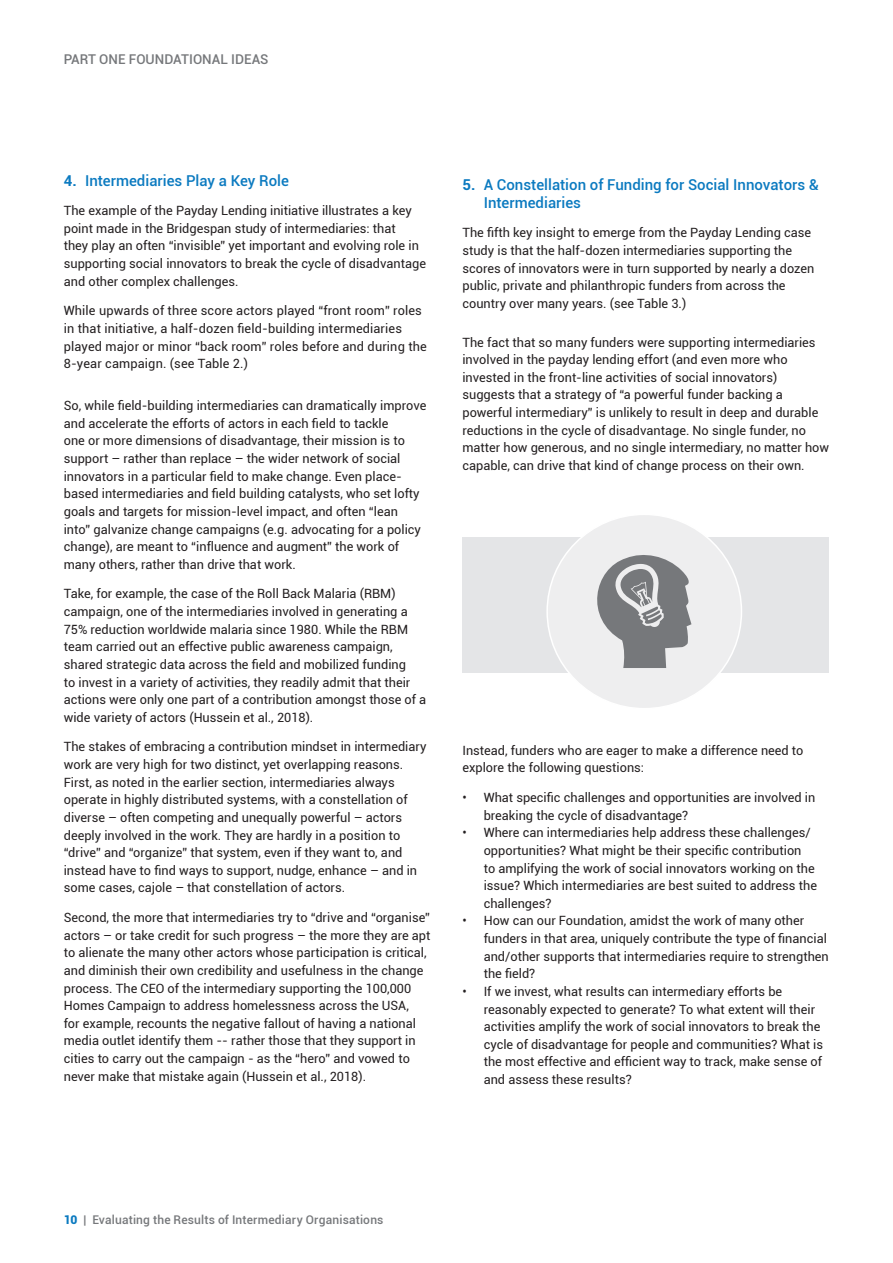
<style>
.page{position:relative;width:893px;height:1263px;background:#fff}
.page>*{position:absolute;margin:0;border:0;box-sizing:border-box;transform-origin:0 0}
.t1{font:500 15px/18px "Roboto";color:#0b7ac0}
.t2{font:500 13.5px "Roboto";color:#76787b}
.Text{font:12.75px/17.7px "Roboto";color:#231f20}
.t3{font:500 12px "Roboto";letter-spacing:.015em;color:#76787b}
.s1{font-weight:700}
.s2{font-weight:900;color:#0b7ac0}
</style>
<div class="page">
<div style="left:462px;top:538px;width:367px;height:135px;background:#e4e5e7"></div>
<div style="left:547px;top:514px;width:194px;height:195px;background:#eeeeef;border-radius:50%"></div>
<svg style="left:597px;top:555px;width:95px;height:113px"></svg>
<p class="t2" style="left:64px;top:49px;width:206px">PART ONE FOUNDATIONAL IDEAS</p>
<p class="t1" style="left:64px;top:171px;width:227px"><span class="s1">4.</span> Intermediaries Play a Key Role</p>
<p class="Text" style="left:64px;top:201px;width:364px">The example of the Payday Lending initiative illustrates a key point made in the Bridgespan study of intermediaries: that<br>they play an often “invisible” yet important and evolving role in supporting social innovators to break the cycle of disadvantage and other complex challenges.</p>
<p class="Text" style="left:64px;top:301px;width:365px">While upwards of three score actors played “front room” roles in that initiative, a half-dozen field-building intermediaries played major or minor “back room” roles before and during the 8-year campaign. (see Table 2.)</p>
<p class="Text" style="left:64px;top:396px;width:364px">So, while field-building intermediaries can dramatically improve and accelerate the efforts of actors in each field to tackle<br>one or more dimensions of disadvantage, their mission is to support – rather than replace – the wider network of social innovators in a particular field to make change. Even place&shy;based intermediaries and field building catalysts, who set lofty goals and targets for mission-level impact, and often “lean into” galvanize change campaigns (e.g. advocating for a policy change), are meant to “influence and augment” the work of many others, rather than drive that work.</p>
<p class="Text" style="left:64px;top:584px;width:364px">Take, for example, the case of the Roll Back Malaria (RBM) campaign, one of the intermediaries involved in generating a 75% reduction worldwide malaria since 1980. While the RBM team carried out an effective public awareness campaign, shared strategic data across the field and mobilized funding<br>to invest in a variety of activities, they readily admit that their actions were only one part of a contribution amongst those of a wide variety of actors (Hussein et al., 2018).</p>
<p class="Text" style="left:64px;top:738px;width:364px">The stakes of embracing a contribution mindset in intermediary work are very high for two distinct, yet overlapping reasons.<br>First, as noted in the earlier section, intermediaries always operate in highly distributed systems, with a constellation of diverse – often competing and unequally powerful – actors deeply involved in the work. They are hardly in a position to “drive” and “organize” that system, even if they want to, and instead have to find ways to support, nudge, enhance – and in some cases, cajole – that constellation of actors.</p>
<p class="Text" style="left:64px;top:908px;width:368px">Second, the more that intermediaries try to “drive and “organise” actors – or take credit for such progress – the more they are apt to alienate the many other actors whose participation is critical, and diminish their own credibility and usefulness in the change process. The CEO of the intermediary supporting the 100,000<br>Homes Campaign to address homelessness across the USA,<br>for example, recounts the negative fallout of having a national media outlet identify them -- rather those that they support in cities to carry out the campaign - as the “hero” and vowed to never make that mistake again (Hussein et al., 2018).</p>
<p class="t1" style="left:484px;top:175px;width:336px;text-indent:-21px"><span class="s1">5.</span> A Constellation of Funding for Social Innovators &amp;<br>Intermediaries</p>
<p class="Text" style="left:462px;top:224px;width:353px">The fifth key insight to emerge from the Payday Lending case study is that the half-dozen intermediaries supporting the scores of innovators were in turn supported by nearly a dozen public, private and philanthropic funders from across the country over many years. (see Table 3.)</p>
<p class="Text" style="left:462px;top:333px;width:368px">The fact that so many funders were supporting intermediaries involved in the payday lending effort (and even more who invested in the front-line activities of social innovators) suggests that a strategy of “a powerful funder backing a powerful intermediary” is unlikely to result in deep and durable reductions in the cycle of disadvantage. No single funder, no matter how generous, and no single intermediary, no matter how capable, can drive that kind of change process on their own.</p>
<p class="Text" style="left:462px;top:741px;width:343px">Instead, funders who are eager to make a difference need to explore the following questions:</p>
<p class="Text" style="left:484px;top:788px;width:333px;text-indent:-21px">• What specific challenges and opportunities are involved in breaking the cycle of disadvantage?</p>
<p class="Text" style="left:484px;top:823px;width:335px;text-indent:-21px">• Where can intermediaries help address these challenges/ opportunities? What might be their specific contribution<br>to amplifying the work of social innovators working on the issue? Which intermediaries are best suited to address the challenges?</p>
<p class="Text" style="left:484px;top:911px;width:347px;text-indent:-21px">• How can our Foundation, amidst the work of many other funders in that area, uniquely contribute the type of financial and/other supports that intermediaries require to strengthen the field?</p>
<p class="Text" style="left:484px;top:982px;width:341px;text-indent:-21px">• If we invest, what results can intermediary efforts be reasonably expected to generate? To what extent will their activities amplify the work of social innovators to break the cycle of disadvantage for people and communities? What is the most effective and efficient way to track, make sense of and assess these results?</p>
<p class="t3" style="left:64px;top:1211px;width:321px"><span class="s2">10</span> | Evaluating the Results of Intermediary Organisations</p>
</div>
